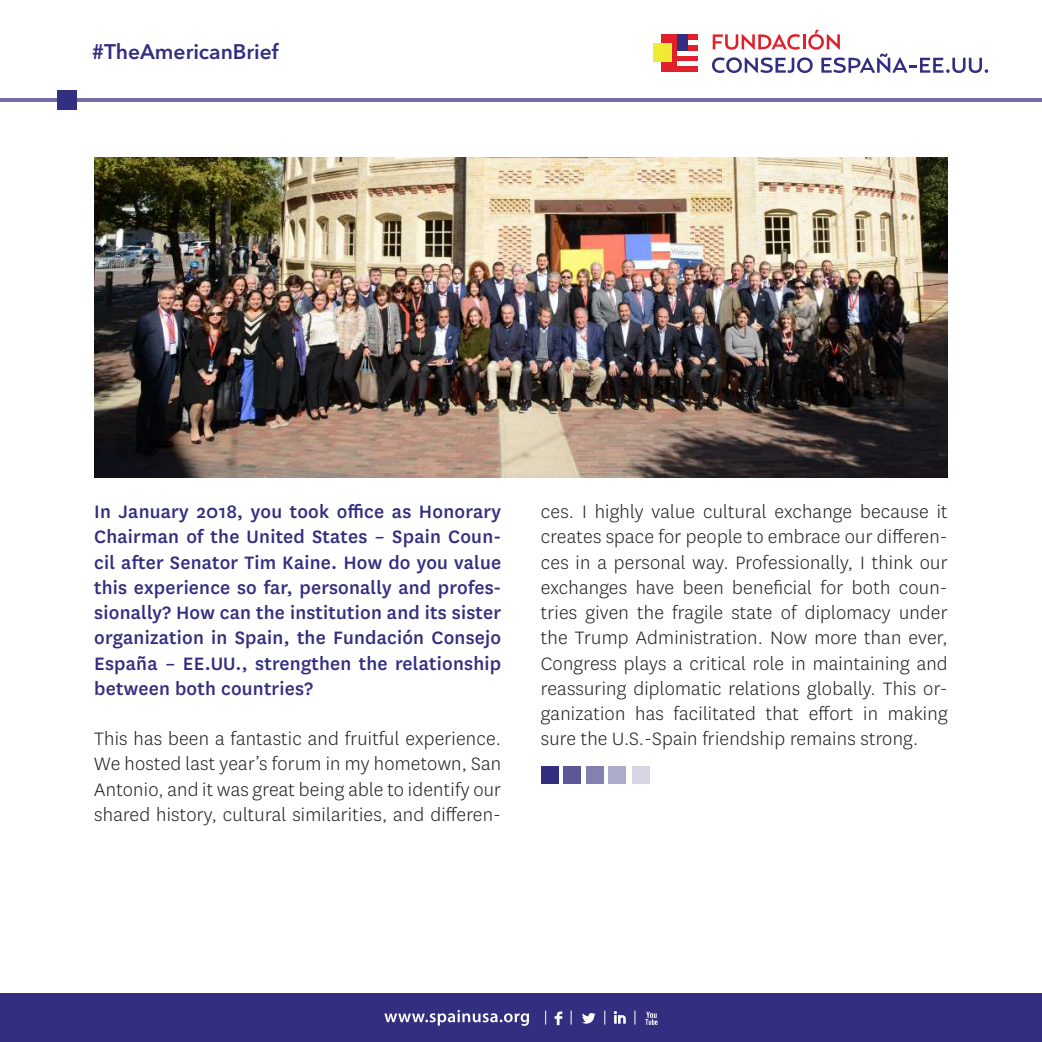
<style>
.page{position:relative;width:1042px;height:1042px;background:#fff}
.page>*{position:absolute;margin:0;border:0;box-sizing:border-box;transform-origin:0 0}
.t1{font:300 21px/25.2px "National";letter-spacing:.01em;color:#231f20;text-align:justify}
.t2{font:500 21px/25.2px "National";letter-spacing:.01em;color:#332e7f;text-align:justify}
.t3{font:600 21px "Avenir Next LT Pro";color:#332e7f}
</style>
<div class="page">
<div style="left:661px;top:35px;width:36px;height:37px;background:#e0212b"></div>
<div style="left:677px;top:40px;width:21px;height:5px;background:#fff"></div>
<div style="left:677px;top:51px;width:21px;height:5px;background:#fff"></div>
<div style="left:677px;top:61px;width:21px;height:5px;background:#fff"></div>
<div style="left:654px;top:43px;width:18px;height:19px;background:#efea33"></div>
<div style="left:677px;top:35px;width:11px;height:16px;background:#332e7f"></div>
<svg style="left:712px;top:30px;width:276px;height:43px"></svg>
<div style="left:0;top:993px;width:1042px;height:49px;background:#332e7f"></div>
<svg style="left:545px;top:1010px;width:112px;height:15px"></svg>
<svg style="left:384px;top:1010px;width:145px;height:16px"></svg>
<hr style="left:0;top:99px;width:1042px;height:3px;background:#776da5">
<div style="left:57px;top:91px;width:20px;height:19px;background:#332e7f"></div>
<div style="left:541px;top:766px;width:17px;height:18px;background:#332e7f"></div>
<div style="left:563px;top:766px;width:18px;height:18px;background:#5b5798"></div>
<div style="left:586px;top:766px;width:17px;height:18px;background:#8481b2"></div>
<div style="left:608px;top:766px;width:18px;height:18px;background:#aeaccc"></div>
<div style="left:632px;top:766px;width:18px;height:18px;background:#d7d6e5"></div>
<img style="left:94px;top:157px;width:853px;height:321px">
<p class="t3" style="left:92px;top:39px;width:188px">#TheAmericanBrief</p>
<p class="t2" style="left:94px;top:498px;width:408px">In January 2018, you took office as Honorary Chairman of the United States – Spain Coun&shy;cil after Senator Tim Kaine. How do you value this experience so far, personally and profes&shy;sionally? How can the institution and its sister organization in Spain, the Fundación Consejo España – EE.UU., strengthen the relationship between both countries?</p>
<p class="t1" style="left:94px;top:725px;width:408px">This has been a fantastic and fruitful experience.<br>We hosted last year’s forum in my hometown, San Antonio, and it was great being able to identify our shared history, cultural similarities, and differen-</p>
<p class="t1" style="left:541px;top:499px;width:408px">ces. I highly value cultural exchange because it creates space for people to embrace our differen&shy;ces in a personal way. Professionally, I think our exchanges have been beneficial for both coun&shy;tries given the fragile state of diplomacy under the Trump Administration. Now more than ever, Congress plays a critical role in maintaining and reassuring diplomatic relations globally. This or&shy;ganization has facilitated that effort in making sure the U.S.-Spain friendship remains strong.</p>
</div>
